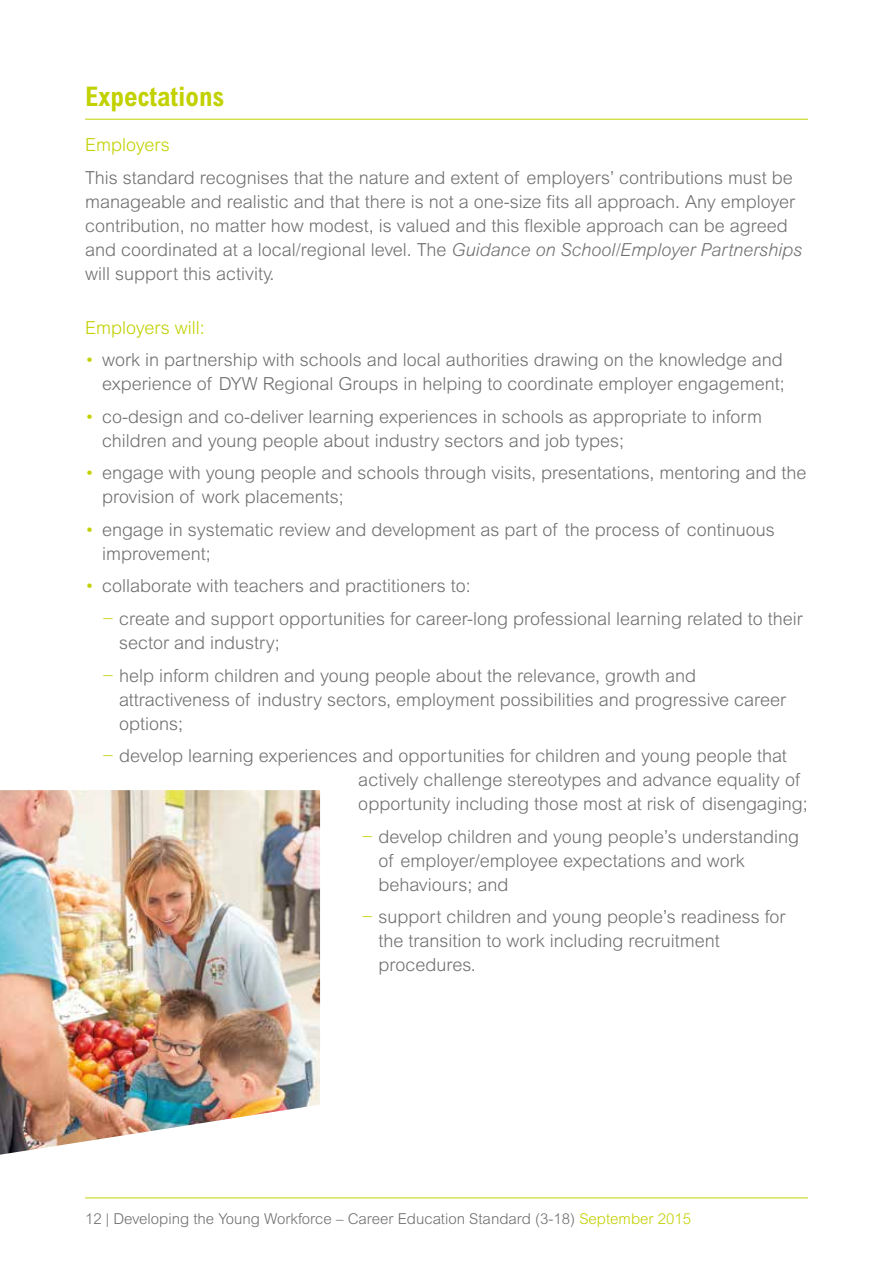
<style>
.page{position:relative;width:893px;height:1263px;background:#fff}
.page>*{position:absolute;margin:0;border:0;box-sizing:border-box;transform-origin:0 0}
.t1{font:700 condensed 27px "Arial";color:#c2d100}
.t2{font:300 18px/24px "Arial";color:#706f6f}
.t3{font:300 18px "Arial";color:#c2d100}
.t4{font:300 15px "Arial";color:#706f6f}
.s1{font-style:italic}
.s2{color:#c2d100}
</style>
<div class="page">
<hr style="left:85px;top:1197px;width:723px;height:1px;background:#c2d100">
<hr style="left:85px;top:119px;width:723px;height:1px;background:#c2d100">
<img style="left:0;top:790px;width:320px;height:365px">
<h1 class="t1" style="left:85px;top:81px;width:141px">Expectations</h1>
<p class="t3" style="left:85px;top:135px;width:86px">Employers</p>
<p class="t2" style="left:85px;top:165px;width:719px">This standard recognises that the nature and extent of employers’ contributions must be manageable and realistic and that there is not a one-size fits all approach. Any employer contribution, no matter how modest, is valued and this flexible approach can be agreed and coordinated at a local/regional level. The <span class="s1">Guidance on School/Employer Partnerships </span>will support this activity.</p>
<p class="t3" style="left:85px;top:317px;width:121px">Employers will:</p>
<p class="t2" style="left:85px;top:348px;width:701px;text-align:right"><span class="s2">•</span> work in partnership with schools and local authorities drawing on the knowledge and experience of DYW Regional Groups in helping to coordinate employer engagement;</p>
<p class="t2" style="left:102px;top:405px;width:661px;text-indent:-17px"><span class="s2">•</span> co-design and co-deliver learning experiences in schools as appropriate to inform children and young people about industry sectors and job types;</p>
<p class="t2" style="left:102px;top:461px;width:706px;text-indent:-17px"><span class="s2">•</span> engage with young people and schools through visits, presentations, mentoring and the provision of work placements;</p>
<p class="t2" style="left:102px;top:518px;width:674px;text-indent:-17px"><span class="s2">•</span> engage in systematic review and development as part of the process of continuous improvement;</p>
<p class="t2" style="left:102px;top:570px;width:702px;line-height:32.5px;text-indent:-17px"><span class="s2">•</span> collaborate with teachers and practitioners to:<br><span class="s2">−</span> create and support opportunities for career-long professional learning related to their</p>
<p class="t2" style="left:102px;top:626px;width:595px;line-height:32.5px;text-indent:17px">sector and industry;<br><span class="s2">−</span> help inform children and young people about the relevance, growth and</p>
<p class="t2" style="left:119px;top:687px;width:669px">attractiveness of industry sectors, employment possibilities and progressive career options;</p>
<p class="t2" style="left:358px;top:744px;width:451px;text-indent:-256px"><span class="s2">−</span> develop learning experiences and opportunities for children and young people that actively challenge stereotypes and advance equality of opportunity including those most at risk of disengaging;</p>
<p class="t2" style="left:378px;top:824px;width:422px;text-indent:-17px"><span class="s2">−</span> develop children and young people’s understanding of employer/employee expectations and work behaviours; and</p>
<p class="t2" style="left:378px;top:905px;width:409px;text-indent:-17px"><span class="s2">−</span> support children and young people’s readiness for the transition to work including recruitment procedures.</p>
<p class="t4" style="left:85px;top:1210px;width:607px">12 | Developing the Young Workforce – Career Education Standard (3-18) <span class="s2">September 2015</span></p>
</div>
